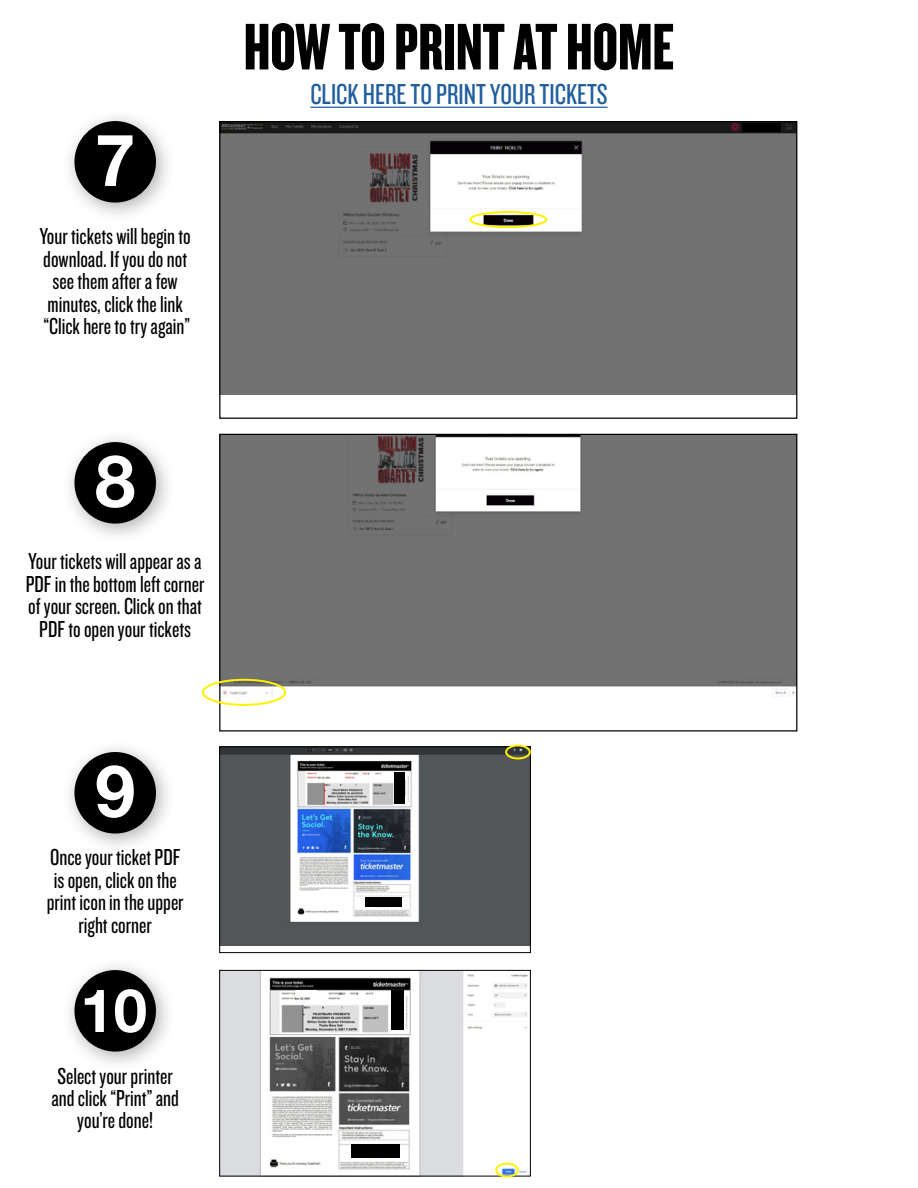
<style>
.page{position:relative;width:918px;height:1188px;background:#fff}
.page>*{position:absolute;margin:0;border:0;box-sizing:border-box;transform-origin:0 0}
.t1{font:700 72.3px "Helvetica Neue";color:#fff}
.t2{font:68.4px "Knockout HTF68 Full Featherwt";color:#000}
.t3{font:700 60px "Helvetica Neue";color:#fff}
.t4{font:30px "Knockout HTF28 Junior Featherwt";color:#215e9e}
.t5{font:24px/22.5px "Knockout HTF28 Junior Featherwt";color:#000;text-align:center}
</style>
<div class="page">
<div style="left:61px;top:108px;width:116px;height:115px;background:#000;opacity:.31"></div>
<div style="left:74px;top:121px;width:82px;height:82px;background:#000;border-radius:50%"></div>
<div style="left:61px;top:429px;width:116px;height:115px;background:#000;opacity:.31"></div>
<div style="left:74px;top:442px;width:82px;height:82px;background:#000;border-radius:50%"></div>
<div style="left:61px;top:739px;width:116px;height:115px;background:#000;opacity:.31"></div>
<div style="left:74px;top:752px;width:82px;height:82px;background:#000;border-radius:50%"></div>
<div style="left:61px;top:957px;width:116px;height:115px;background:#000;opacity:.31"></div>
<div style="left:74px;top:970px;width:82px;height:82px;background:#000;border-radius:50%"></div>
<img style="left:221px;top:123px;width:574px;height:271px">
<div style="left:219px;top:121px;width:578px;height:298px;border:1px solid #000"></div>
<img style="left:221px;top:436px;width:574px;height:262px">
<div style="left:219px;top:434px;width:578px;height:298px;border:1px solid #000"></div>
<img style="left:221px;top:748px;width:308px;height:198px">
<div style="left:219px;top:746px;width:312px;height:207px;border:1px solid #000"></div>
<img style="left:221px;top:972px;width:307px;height:203px">
<div style="left:219px;top:970px;width:312px;height:207px;border:1px solid #000"></div>
<div style="left:469px;top:211px;width:78px;height:17px;border:2px solid #fff200;border-radius:50%"></div>
<div style="left:202px;top:679px;width:84px;height:27px;border:2px solid #fff200;border-radius:50%"></div>
<div style="left:505px;top:745px;width:26px;height:14px;border:2px solid #fff200;border-radius:50%"></div>
<div style="left:495px;top:1163px;width:24px;height:15px;border:2px solid #fff200;border-radius:50%"></div>
<div style="left:365px;top:897px;width:36px;height:10px;background:#000"></div>
<div style="left:352px;top:1144px;width:48px;height:14px;background:#000"></div>
<div style="left:391px;top:990px;width:13px;height:40px;background:#000"></div>
<div style="left:394px;top:772px;width:11px;height:32px;background:#000"></div>
<hr style="left:317px;top:772px;width:20px;height:4px;background:#fff">
<div style="left:742px;top:124px;width:38px;height:8px;background:#000"></div>
<div style="left:295px;top:990px;width:22px;height:5px;background:#fff"></div>
<hr style="left:310px;top:107px;width:298px;height:1px;background:#215e9e">
<h1 class="t1" style="left:95px;top:103px;width:42px">7</h1>
<p class="t5" style="left:40px;top:225px;width:153px">Your tickets will begin to download. If you do not see them after a few minutes, click the link “Click here to try again”</p>
<h2 class="t2" style="left:244px;top:12px;width:432px">HOW TO PRINT AT HOME</h2>
<p class="t4" style="left:310px;top:79px;width:299px">CLICK HERE TO PRINT YOUR TICKETS</p>
<h1 class="t1" style="left:95px;top:424px;width:42px">8</h1>
<p class="t5" style="left:26px;top:550px;width:180px">Your tickets will appear as a<br>PDF in the bottom left corner of your screen. Click on that<br>PDF to open your tickets</p>
<h1 class="t1" style="left:95px;top:734px;width:42px">9</h1>
<p class="t5" style="left:47px;top:847px;width:139px">Once your ticket PDF is open, click on the print icon in the upper right corner</p>
<h3 class="t3" style="left:80px;top:964px;width:68px">10</h3>
<p class="t5" style="left:51px;top:1065px;width:129px">Select your printer and click “Print” and you’re done!</p>
</div>
